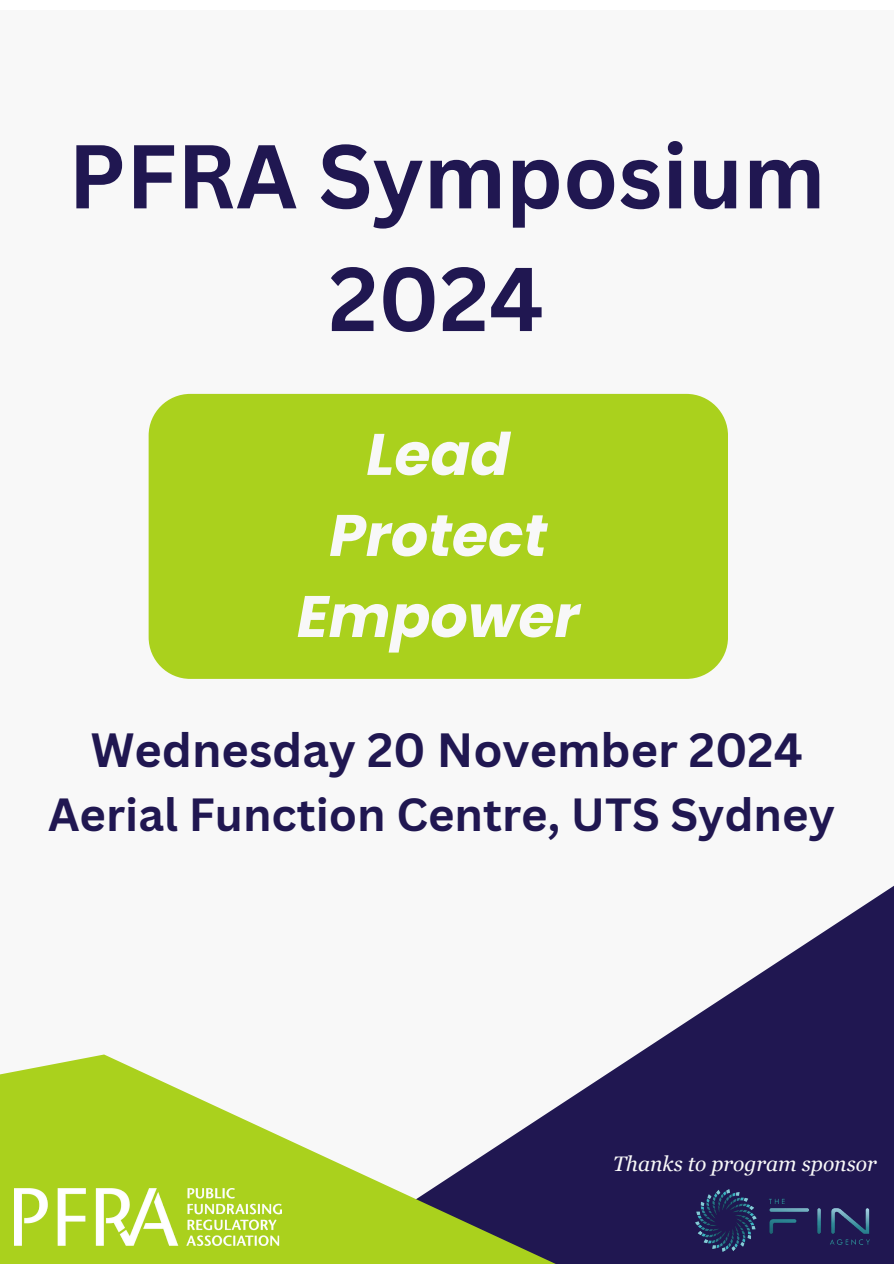
<style>
.page{position:relative;width:894px;height:1264px;background:#fff}
.page>*{position:absolute;margin:0;border:0;box-sizing:border-box;transform-origin:0 0}
.t1{font:700 88.35px/122.7px "Canva Sans";color:#201751;text-align:center}
.t2{font:italic 700 58.5px/81px "Poppins";color:#f8f8f8;text-align:center}
.t3{font:700 46.8px "Canva Sans";color:#201751}
.t4{font:700 45.3px "Canva Sans";color:#201751}
.t5{font:italic 21px "Georgia Pro";color:#f8f8f8}
</style>
<div class="page">
<div style="left:0;top:11px;width:893px;height:1252px;background:#f8f8f8"></div>
<svg style="left:614px;top:886px;width:279px;height:377px;fill:#201751"></svg>
<svg style="left:0;top:1054px;width:614px;height:209px"></svg>
<img style="left:695px;top:1189px;width:174px;height:62px">
<img style="left:15px;top:1188px;width:267px;height:57px">
<div style="left:149px;top:394px;width:578px;height:285px;background:#aad11d;border-radius:42px"></div>
<h1 class="t1" style="left:68px;top:113px;width:758px">PFRA Symposium<br>2024</h1>
<p class="t2" style="left:297px;top:414px;width:284px">Lead<br>Protect<br>Empower</p>
<p class="t3" style="left:91px;top:717px;width:713px">Wednesday 20 November 2024</p>
<p class="t4" style="left:48px;top:783px;width:788px">Aerial Function Centre, UTS Sydney</p>
<h3 class="t5" style="left:613px;top:1151px;width:265px">Thanks to program sponsor</h3>
</div>
